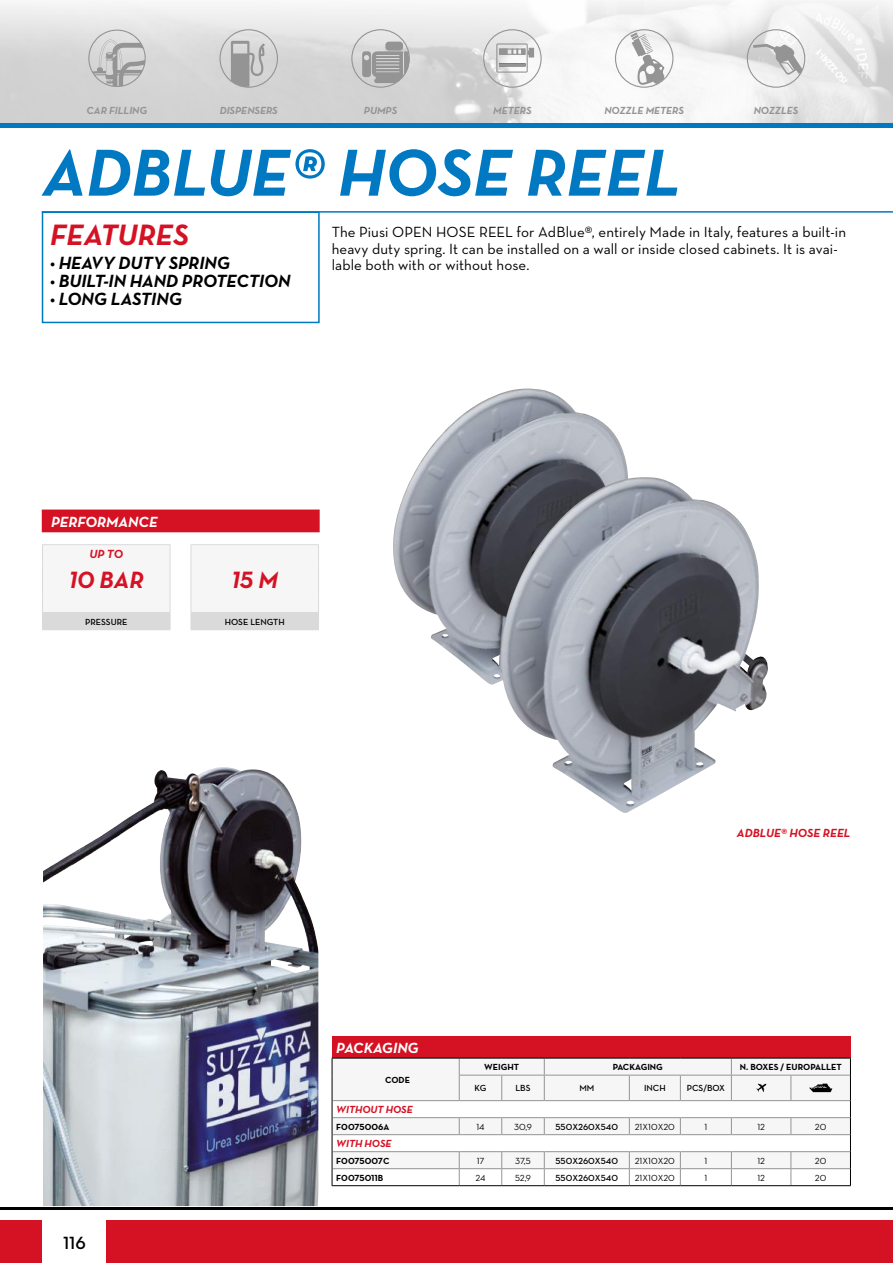
<style>
.page{position:relative;width:893px;height:1263px;background:#fff}
.page>*{position:absolute;margin:0;border:0;box-sizing:border-box;transform-origin:0 0}
.t1{font:italic 700 67.5px "Neutraface Text";color:#0079c2}
.t2{font:italic 700 30px "Neutraface Text";color:#d51224}
.t3{font:italic 700 24px "Neutraface Text";color:#d51224}
.t4{font:italic 700 18px "Neutraface Text";color:#000}
.t5{font:600 18px "Neutraface Text";color:#000}
.t6{font:15px/16.5px "Neutraface Text";letter-spacing:.005em;color:#000}
.t7{font:italic 700 15px "Neutraface Text";color:#fff}
.t8{font:italic 700 12px "Neutraface Text";color:#d51224}
.t9{font:italic 700 10.5px "Neutraface Text";color:#949494}
.t10{font:italic 700 10.5px "Neutraface Text";color:#d51224}
.t11{font:600 9px "Neutraface Text";color:#000}
.t12{font:700 9px "Neutraface Text";color:#000}
.t13{font:9px "Neutraface Text";color:#000}
</style>
<div class="page">
<div style="left:0;top:1220px;width:893px;height:43px;background:#d51224"></div>
<div style="left:43px;top:1218px;width:63px;height:45px;background:#fff"></div>
<hr style="left:0;top:1208px;width:893px;height:2px;background:#000">
<div style="left:42px;top:211px;width:278px;height:112px;border:2px solid #0079c2"></div>
<div style="left:42px;top:509px;width:278px;height:23px;background:#d51224;border:2px solid #d51224"></div>
<img style="left:393px;top:389px;width:235px;height:296px">
<img style="left:496px;top:477px;width:272px;height:336px">
<img style="left:43px;top:767px;width:275px;height:439px">
<img style="left:0;top:2px;width:893px;height:121px">
<div style="left:219px;top:29px;width:59px;height:59px;border:1px solid #949494;border-radius:50%"></div>
<svg style="left:231px;top:41px;width:34px;height:46px;background:#b1b1b1"></svg>
<div style="left:351px;top:29px;width:59px;height:59px;border:1px solid #949494;border-radius:50%"></div>
<svg style="left:362px;top:51px;width:47px;height:32px;background:#a5a5a5"></svg>
<div style="left:385px;top:42px;width:18px;height:9px;background:#949494;border-radius:3px"></div>
<div style="left:483px;top:29px;width:59px;height:59px;border:1px solid #949494;border-radius:50%"></div>
<div style="left:499px;top:49px;width:9px;height:6px;border:1px solid #949494"></div>
<div style="left:529px;top:48px;width:5px;height:9px;background:#949494"></div>
<div style="left:499px;top:63px;width:26px;height:3px;border:1px solid #949494"></div>
<svg style="left:500px;top:49px;width:29px;height:6px"></svg>
<div style="left:496px;top:43px;width:32px;height:30px;border:1px solid #949494"></div>
<div style="left:615px;top:29px;width:58px;height:59px;border:1px solid #949494;border-radius:50%"></div>
<svg style="left:630px;top:32px;width:34px;height:53px"></svg>
<div style="left:747px;top:29px;width:58px;height:59px;border:1px solid #949494;border-radius:50%"></div>
<svg style="left:753px;top:44px;width:50px;height:31px;background:#c8c8c8"></svg>
<svg style="left:88px;top:30px;width:58px;height:57px;background:#c5c5c5"></svg>
<div style="left:0;top:123px;width:893px;height:5px;background:#0079c2"></div>
<hr style="left:42px;top:211px;width:851px;height:2px;background:#0079c2">
<hr style="left:42px;top:544px;width:128px;height:1px;background:#dadada">
<svg style="left:42px;top:545px;width:129px;height:84px"></svg>
<hr style="left:42px;top:629px;width:128px;height:1px;background:#dadada">
<hr style="left:42px;top:612px;width:128px;height:1px;background:#dadada">
<hr style="left:191px;top:544px;width:128px;height:1px;background:#dadada">
<svg style="left:191px;top:545px;width:128px;height:84px"></svg>
<hr style="left:191px;top:629px;width:128px;height:1px;background:#dadada">
<hr style="left:191px;top:612px;width:128px;height:1px;background:#dadada">
<div style="left:332px;top:1037px;width:518px;height:21px;background:#d51224"></div>
<svg style="left:332px;top:1058px;width:519px;height:128px"></svg>
<p class="t9" style="left:87px;top:104px;width:62px">CAR FILLING</p>
<p class="t9" style="left:220px;top:104px;width:60px">DISPENSERS</p>
<p class="t9" style="left:364px;top:104px;width:35px">PUMPS</p>
<p class="t9" style="left:493px;top:104px;width:40px">METERS</p>
<p class="t9" style="left:604px;top:104px;width:81px">NOZZLE METERS</p>
<p class="t9" style="left:754px;top:104px;width:46px">NOZZLES</p>
<h1 class="t1" style="left:43px;top:129px;width:640px">ADBLUE® HOSE REEL</h1>
<h2 class="t2" style="left:50px;top:215px;width:140px">FEATURES</h2>
<p class="t4" style="left:50px;top:251px;width:181px">• HEAVY DUTY SPRING</p>
<p class="t4" style="left:50px;top:269px;width:242px">• BUILT-IN HAND PROTECTION</p>
<p class="t4" style="left:50px;top:287px;width:133px">• LONG LASTING</p>
<p class="t6" style="left:332px;top:223px;width:516px">The Piusi OPEN HOSE REEL for AdBlue®, entirely Made in Italy, features a built-in heavy duty spring. It can be installed on a wall or inside closed cabinets. It is avai&shy;lable both with or without hose.</p>
<p class="t7" style="left:51px;top:512px;width:108px">PERFORMANCE</p>
<p class="t8" style="left:89px;top:546px;width:35px">UP TO</p>
<h3 class="t3" style="left:69px;top:564px;width:77px">10 BAR</h3>
<p class="t11" style="left:85px;top:616px;width:44px">PRESSURE</p>
<h3 class="t3" style="left:232px;top:564px;width:48px">15 M</h3>
<p class="t11" style="left:225px;top:616px;width:61px">HOSE LENGTH</p>
<p class="t8" style="left:737px;top:825px;width:115px">ADBLUE® HOSE REEL</p>
<p class="t5" style="left:63px;top:1231px;width:24px">116</p>
<p class="t7" style="left:336px;top:1038px;width:84px">PACKAGING</p>
<p class="t12" style="left:385px;top:1074px;width:27px">CODE</p>
<p class="t12" style="left:484px;top:1061px;width:36px">WEIGHT</p>
<p class="t12" style="left:613px;top:1061px;width:52px">PACKAGING</p>
<p class="t12" style="left:740px;top:1061px;width:103px">N. BOXES / EUROPALLET</p>
<p class="t11" style="left:475px;top:1083px;width:13px">KG</p>
<p class="t11" style="left:515px;top:1083px;width:17px">LBS</p>
<p class="t11" style="left:579px;top:1083px;width:16px">MM</p>
<p class="t11" style="left:644px;top:1083px;width:23px">INCH</p>
<p class="t11" style="left:687px;top:1083px;width:40px">PCS/BOX</p>
<p class="t10" style="left:336px;top:1103px;width:78px">WITHOUT HOSE</p>
<p class="t12" style="left:336px;top:1121px;width:55px">F0075006A</p>
<p class="t13" style="left:476px;top:1121px;width:10px">14</p>
<p class="t13" style="left:514px;top:1121px;width:19px">30,9</p>
<p class="t11" style="left:555px;top:1121px;width:64px">550X260X540</p>
<p class="t13" style="left:635px;top:1121px;width:42px">21X10X20</p>
<p class="t13" style="left:704px;top:1121px;width:4px">1</p>
<p class="t13" style="left:757px;top:1121px;width:9px">12</p>
<p class="t13" style="left:815px;top:1121px;width:13px">20</p>
<p class="t10" style="left:336px;top:1137px;width:57px">WITH HOSE</p>
<p class="t12" style="left:336px;top:1155px;width:55px">F0075007C</p>
<p class="t13" style="left:477px;top:1155px;width:9px">17</p>
<p class="t13" style="left:515px;top:1155px;width:17px">37,5</p>
<p class="t11" style="left:555px;top:1155px;width:64px">550X260X540</p>
<p class="t13" style="left:635px;top:1155px;width:42px">21X10X20</p>
<p class="t13" style="left:704px;top:1155px;width:4px">1</p>
<p class="t13" style="left:757px;top:1155px;width:9px">12</p>
<p class="t13" style="left:815px;top:1155px;width:13px">20</p>
<p class="t12" style="left:336px;top:1172px;width:49px">F0075011B</p>
<p class="t13" style="left:475px;top:1172px;width:11px">24</p>
<p class="t13" style="left:515px;top:1172px;width:17px">52,9</p>
<p class="t11" style="left:555px;top:1172px;width:64px">550X260X540</p>
<p class="t13" style="left:635px;top:1172px;width:42px">21X10X20</p>
<p class="t13" style="left:704px;top:1172px;width:4px">1</p>
<p class="t13" style="left:757px;top:1172px;width:9px">12</p>
<p class="t13" style="left:815px;top:1172px;width:13px">20</p>
</div>
